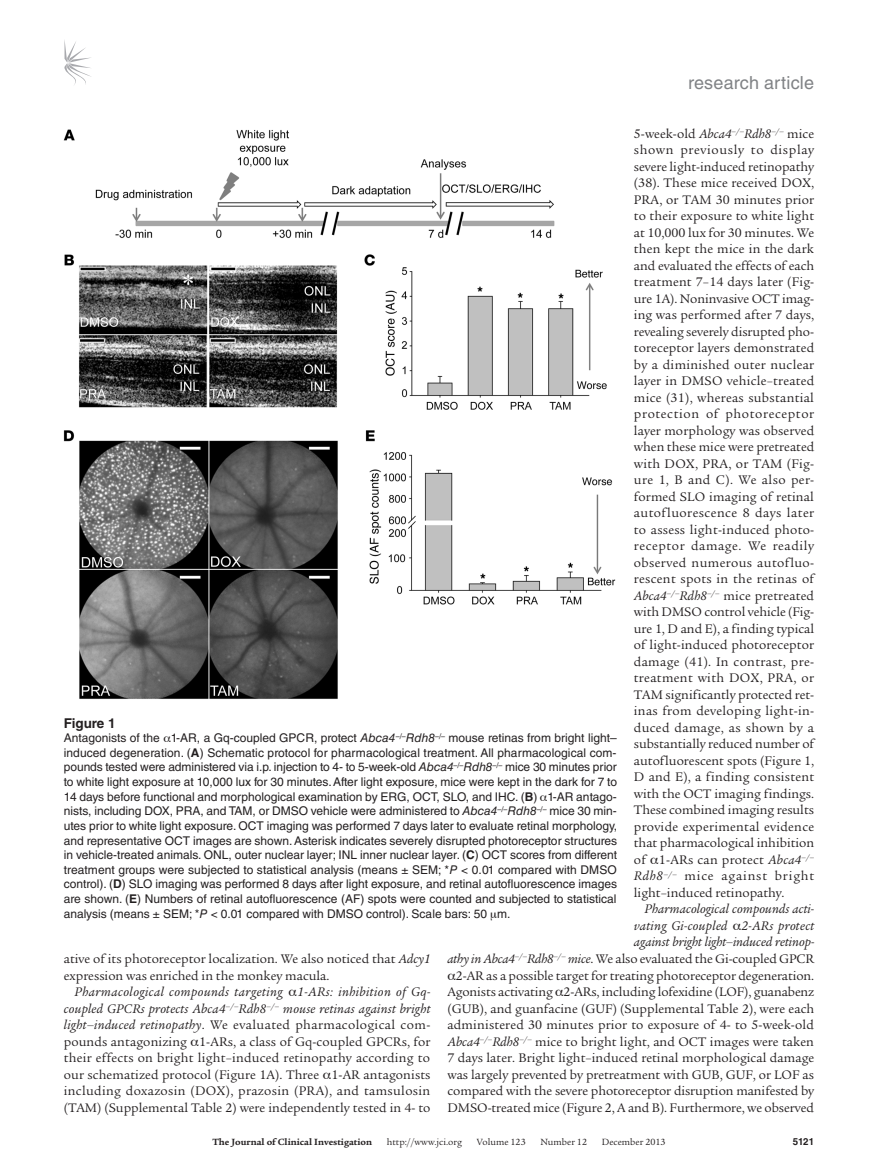
<style>
.page{position:relative;width:878px;height:1175px;background:#fff}
.page>*{position:absolute;margin:0;border:0;box-sizing:border-box;transform-origin:0 0}
.t1{font:18px "Helvetica LT Std";letter-spacing:.01em;color:#808285}
.t2{font:13.5px/16.5px "Legacy Serif Std";color:#231f20;text-align:justify}
.t3{font:700 13.5px "Helvetica LT Std";color:#231f20}
.t4{font:12px/14.7px "Helvetica LT Std";color:#231f20;text-align:justify}
.t5{font:9.75px "Legacy Serif Std";color:#231f20}
.t6{font:700 9.75px "Legacy Serif Std";color:#231f20}
.t7{font:700 9.75px "Helvetica LT Std";color:#231f20}
.s1{font-style:italic}
.s2{font-weight:700}
</style>
<div class="page">
<svg style="left:64px;top:40px;width:27px;height:45px"></svg>
<img style="left:63px;top:129px;width:553px;height:570px">
<h1 class="t1" style="left:688px;top:73px;width:127px">research article</h1>
<p class="t2" style="left:634px;top:125px;width:182px">5-week-old <span class="s1">Abca4</span><sup>–/–</sup><span class="s1">Rdh8</span><sup>–/–</sup> mice shown previously to display severe light-induced retinopathy (38). These mice received DOX, PRA, or TAM 30 minutes prior to their exposure to white light at 10,000 lux for 30 minutes. We then kept the mice in the dark and evaluated the effects of each treatment 7–14 days later (Fig&shy;ure 1A). Noninvasive OCT imag&shy;ing was performed after 7 days, revealing severely disrupted pho&shy;toreceptor layers demonstrated by a diminished outer nuclear layer in DMSO vehicle–treated mice (31), whereas substantial protection of photoreceptor layer morphology was observed when these mice were pretreated with DOX, PRA, or TAM (Fig&shy;ure 1, B and C). We also per&shy;formed SLO imaging of retinal autofluorescence 8 days later to assess light-induced photo&shy;receptor damage. We readily observed numerous autofluo&shy;rescent spots in the retinas of <span class="s1">Abca4</span><sup>–/–</sup><span class="s1">Rdh8</span><sup>–/–</sup> mice pretreated with DMSO control vehicle (Fig&shy;ure 1, D and E), a finding typical of light-induced photoreceptor damage (41). In contrast, pre&shy;treatment with DOX, PRA, or TAM significantly protected ret&shy;inas from developing light-in&shy;duced damage, as shown by a substantially reduced number of autofluorescent spots (Figure 1, D and E), a finding consistent with the OCT imaging findings.<br>These combined imaging results provide experimental evidence that pharmacological inhibition of 1-ARs can protect <span class="s1">Abca4</span><sup>–/– </sup><span class="s1">Rdh8</span><sup>–/–</sup> mice against bright light–induced retinopathy.</p>
<p class="t2" style="left:447px;top:901px;width:368px;text-align:right"><span class="s1">Pharmacological compounds acti-<br>vating Gi-coupled 2-ARs protect<br>against bright light–induced retinop-<br>athy in Abca4</span><sup>–/–</sup><span class="s1">Rdh8</span><sup>–/–</sup> <span class="s1">mice</span>. We also evaluated the Gi-coupled GPCR 2-AR as a possible target for treating photoreceptor degeneration.<br>Agonists activating 2-ARs, including lofexidine (LOF), guanabenz (GUB), and guanfacine (GUF) (Supplemental Table 2), were each administered 30 minutes prior to exposure of 4- to 5-week-old <span class="s1">Abca4</span><sup>–/–</sup><span class="s1">Rdh8</span><sup>–/–</sup> mice to bright light, and OCT images were taken 7 days later. Bright light–induced retinal morphological damage was largely prevented by pretreatment with GUB, GUF, or LOF as compared with the severe photoreceptor disruption manifested by DMSO-treated mice (Figure 2, A and B). Furthermore, we observed</p>
<p class="t3" style="left:64px;top:714px;width:53px">Figure 1</p>
<p class="t4" style="left:64px;top:730px;width:555px">Antagonists of the 1-AR, a Gq-coupled GPCR, protect <span class="s1">Abca4</span><sup>–/–</sup><span class="s1">Rdh8</span><sup>–/–</sup> mouse retinas from bright light– induced degeneration. (<span class="s2">A</span>) Schematic protocol for pharmacological treatment. All pharmacological com&shy;pounds tested were administered via i.p. injection to 4- to 5-week-old <span class="s1">Abca4</span><sup>–/–</sup><span class="s1">Rdh8</span><sup>–/–</sup> mice 30 minutes prior to white light exposure at 10,000 lux for 30 minutes. After light exposure, mice were kept in the dark for 7 to 14 days before functional and morphological examination by ERG, OCT, SLO, and IHC. (<span class="s2">B</span>) 1-AR antago&shy;nists, including DOX, PRA, and TAM, or DMSO vehicle were administered to <span class="s1">Abca4</span><sup>–/–</sup><span class="s1">Rdh8</span><sup>–/–</sup> mice 30 min&shy;utes prior to white light exposure. OCT imaging was performed 7 days later to evaluate retinal morphology, and representative OCT images are shown. Asterisk indicates severely disrupted photoreceptor structures in vehicle-treated animals. ONL, outer nuclear layer; INL inner nuclear layer. (<span class="s2">C</span>) OCT scores from different treatment groups were subjected to statistical analysis (means ± SEM; *<span class="s1">P</span> &lt; 0.01 compared with DMSO control). (<span class="s2">D</span>) SLO imaging was performed 8 days after light exposure, and retinal autofluorescence images are shown. (<span class="s2">E</span>) Numbers of retinal autofluorescence (AF) spots were counted and subjected to statistical analysis (means ± SEM; *<span class="s1">P</span> &lt; 0.01 compared with DMSO control). Scale bars: 50 m.</p>
<p class="t2" style="left:64px;top:950px;width:368px">ative of its photoreceptor localization. We also noticed that <span class="s1">Adcy1 </span>expression was enriched in the monkey macula.</p>
<p class="t2" style="left:64px;top:983px;width:368px;text-indent:11px"><span class="s1">Pharmacological compounds targeting 1-ARs: inhibition of Gq&shy;coupled GPCRs protects Abca4</span><sup>–/–</sup><span class="s1">Rdh8</span><sup>–/–</sup> <span class="s1">mouse retinas against bright light–induced retinopathy</span>. We evaluated pharmacological com&shy;pounds antagonizing 1-ARs, a class of Gq-coupled GPCRs, for their effects on bright light–induced retinopathy according to our schematized protocol (Figure 1A). Three 1-AR antagonists including doxazosin (DOX), prazosin (PRA), and tamsulosin (TAM) (Supplemental Table 2) were independently tested in 4- to</p>
<p class="t6" style="left:212px;top:1135px;width:161px">The Journal of Clinical Investigation</p>
<p class="t5" style="left:387px;top:1136px;width:77px">http://www.jci.org</p>
<p class="t5" style="left:476px;top:1136px;width:50px">Volume 123</p>
<p class="t5" style="left:540px;top:1136px;width:48px">Number 12</p>
<p class="t5" style="left:602px;top:1136px;width:65px">December 2013</p>
<p class="t7" style="left:792px;top:1135px;width:23px">5121</p>
</div>
